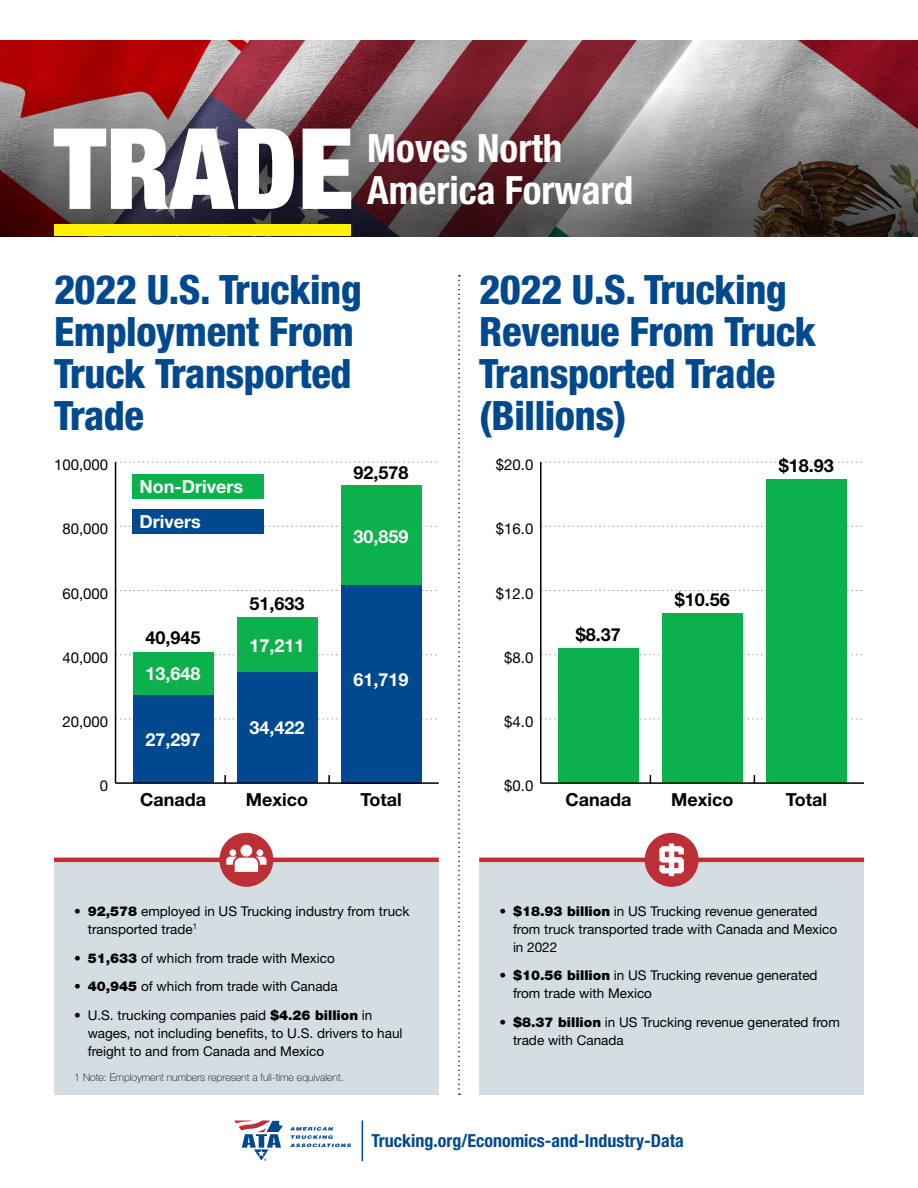
<style>
.page{position:relative;width:918px;height:1188px;background:#fff}
.page>*{position:absolute;margin:0;border:0;box-sizing:border-box;transform-origin:0 0}
.t1{font:900 condensed 112.5px "Helvetica Neue LT Std";color:#fff}
.t2{font:800 condensed 40.5px/42px "Helvetica Neue LT Std";letter-spacing:-.01em;color:#00498f}
.t3{font:700 condensed 39px "Helvetica Neue LT Std";color:#fff}
.t4{font:700 18px "Helvetica Neue";color:#000}
.t5{font:700 18px/35.4px "Helvetica Neue";color:#fff}
.t6{font:700 condensed 18px "Helvetica Neue LT Std";color:#00498f}
.t7{font:15px "Helvetica Neue";color:#000}
.t8{font:13.5px/18px "Helvetica Neue LT Std";color:#000}
.t9{font:100 10.5px "Helvetica Neue LT Std";color:#000}
.s1{font-weight:900}
</style>
<div class="page">
<div style="left:54px;top:860px;width:385px;height:234px;background:#d4dde2"></div>
<hr style="left:54px;top:858px;width:385px;height:4px;background:#bd2f37">
<div style="left:219px;top:833px;width:54px;height:54px;background:#bd2f37;border-radius:50%"></div>
<div style="left:257px;top:849px;width:6px;height:7px;background:#fff;border-radius:50%"></div>
<div style="left:230px;top:849px;width:6px;height:7px;background:#fff;border-radius:50%"></div>
<svg style="left:226px;top:857px;width:40px;height:15px"></svg>
<div style="left:240px;top:845px;width:12px;height:12px;background:#fff;border-radius:50%"></div>
<img style="left:0;top:41px;width:918px;height:28px">
<svg style="left:0;top:69px;width:918px;height:167px;background:#725b5e"></svg>
<div style="left:54px;top:225px;width:296px;height:11px;background:#fff200"></div>
<svg style="left:290px;top:1127px;width:61px;height:20px"></svg>
<svg style="left:234px;top:1121px;width:49px;height:40px"></svg>
<hr style="left:362px;top:1120px;width:1px;height:41px;background:#00498f">
<svg style="left:458px;top:275px;width:2px;height:820px"></svg>
<div style="left:479px;top:860px;width:385px;height:234px;background:#d4dde2"></div>
<hr style="left:479px;top:858px;width:385px;height:4px;background:#bd2f37">
<div style="left:645px;top:833px;width:54px;height:54px;background:#bd2f37;border-radius:50%"></div>
<svg style="left:659px;top:843px;width:25px;height:33px"></svg>
<svg style="left:116px;top:719px;width:321px;height:1px"></svg>
<svg style="left:116px;top:654px;width:321px;height:1px"></svg>
<svg style="left:116px;top:590px;width:321px;height:1px"></svg>
<svg style="left:116px;top:526px;width:321px;height:1px"></svg>
<svg style="left:116px;top:462px;width:321px;height:1px"></svg>
<div style="left:133px;top:652px;width:81px;height:43px;background:#0db14b"></div>
<div style="left:237px;top:617px;width:81px;height:56px;background:#0db14b"></div>
<div style="left:341px;top:486px;width:81px;height:99px;background:#0db14b"></div>
<div style="left:133px;top:695px;width:81px;height:88px;background:#00498f"></div>
<div style="left:237px;top:673px;width:81px;height:110px;background:#00498f"></div>
<div style="left:341px;top:585px;width:81px;height:198px;background:#00498f"></div>
<div style="left:133px;top:474px;width:131px;height:24px;background:#0db14b"></div>
<div style="left:133px;top:509px;width:131px;height:25px;background:#00498f"></div>
<hr style="left:115px;top:462px;width:1px;height:321px;background:#000">
<hr style="left:116px;top:782px;width:323px;height:2px;background:#000">
<svg style="left:224px;top:775px;width:2px;height:7px"></svg>
<svg style="left:328px;top:775px;width:2px;height:7px"></svg>
<svg style="left:542px;top:590px;width:320px;height:1px"></svg>
<svg style="left:542px;top:526px;width:320px;height:1px"></svg>
<svg style="left:542px;top:719px;width:320px;height:1px"></svg>
<svg style="left:542px;top:654px;width:320px;height:1px"></svg>
<svg style="left:542px;top:462px;width:320px;height:1px"></svg>
<div style="left:558px;top:649px;width:81px;height:134px;background:#0db14b"></div>
<div style="left:662px;top:614px;width:81px;height:169px;background:#0db14b"></div>
<div style="left:766px;top:479px;width:81px;height:304px;background:#0db14b"></div>
<hr style="left:540px;top:462px;width:2px;height:321px;background:#000">
<hr style="left:541px;top:782px;width:323px;height:2px;background:#000">
<h1 class="t1" style="left:54px;top:102px;width:301px">TRADE</h1>
<h3 class="t3" style="left:367px;top:125px;width:197px">Moves North</h3>
<h3 class="t3" style="left:367px;top:167px;width:267px">America Forward</h3>
<h2 class="t2" style="left:54px;top:268px;width:309px">2022 U.S. Trucking<br>Employment From<br>Truck Transported<br>Trade</h2>
<p class="t7" style="left:54px;top:454px;width:56px">100,000</p>
<p class="t7" style="left:62px;top:518px;width:47px">80,000</p>
<p class="t7" style="left:62px;top:582px;width:47px">60,000</p>
<p class="t7" style="left:62px;top:647px;width:47px">40,000</p>
<p class="t7" style="left:62px;top:711px;width:47px">20,000</p>
<p class="t7" style="left:100px;top:775px;width:10px">0</p>
<h3 class="t5" style="left:139px;top:469px;width:105px">Non-Drivers<br>Drivers</h3>
<h3 class="t4" style="left:146px;top:624px;width:57px">40,945</h3>
<h3 class="t5" style="left:146px;top:657px;width:57px">13,648</h3>
<h3 class="t5" style="left:146px;top:722px;width:57px">27,297</h3>
<h3 class="t4" style="left:250px;top:589px;width:57px">51,633</h3>
<h3 class="t5" style="left:250px;top:629px;width:57px">17,211</h3>
<h3 class="t5" style="left:250px;top:710px;width:57px">34,422</h3>
<h3 class="t4" style="left:354px;top:458px;width:57px">92,578</h3>
<h3 class="t5" style="left:354px;top:519px;width:57px">30,859</h3>
<h3 class="t5" style="left:354px;top:663px;width:57px">61,719</h3>
<h3 class="t4" style="left:140px;top:785px;width:68px">Canada</h3>
<h3 class="t4" style="left:246px;top:785px;width:64px">Mexico</h3>
<h3 class="t4" style="left:360px;top:785px;width:43px">Total</h3>
<p class="t8" style="left:88px;top:902px;width:323px;text-indent:-14px">• <span class="s1">92,578</span> employed in US Trucking industry from truck transported trade<sup>1</sup></p>
<p class="t8" style="left:74px;top:948px;width:262px">• <span class="s1">51,633</span> of which from trade with Mexico</p>
<p class="t8" style="left:74px;top:977px;width:265px">• <span class="s1">40,945</span> of which from trade with Canada</p>
<p class="t8" style="left:88px;top:1006px;width:316px;text-indent:-14px">• U.S. trucking companies paid <span class="s1">$4.26 billion</span> in wages, not including benefits, to U.S. drivers to haul freight to and from Canada and Mexico</p>
<p class="t9" style="left:74px;top:1071px;width:271px">1 Note: Employment numbers represent a full-time equivalent.</p>
<h2 class="t2" style="left:479px;top:268px;width:338px">2022 U.S. Trucking<br>Revenue From Truck<br>Transported Trade (Billions)</h2>
<p class="t7" style="left:496px;top:454px;width:39px">$20.0</p>
<p class="t7" style="left:496px;top:518px;width:39px">$16.0</p>
<p class="t7" style="left:496px;top:582px;width:39px">$12.0</p>
<p class="t7" style="left:504px;top:647px;width:31px">$8.0</p>
<p class="t7" style="left:504px;top:711px;width:31px">$4.0</p>
<p class="t7" style="left:504px;top:775px;width:31px">$0.0</p>
<h3 class="t4" style="left:576px;top:621px;width:47px">$8.37</h3>
<h3 class="t4" style="left:675px;top:586px;width:57px">$10.56</h3>
<h3 class="t4" style="left:779px;top:451px;width:57px">$18.93</h3>
<h3 class="t4" style="left:565px;top:785px;width:68px">Canada</h3>
<h3 class="t4" style="left:671px;top:785px;width:64px">Mexico</h3>
<h3 class="t4" style="left:786px;top:785px;width:43px">Total</h3>
<p class="t8" style="left:513px;top:902px;width:326px;text-indent:-14px">• <span class="s1">$18.93 billion</span> in US Trucking revenue generated from truck transported trade with Canada and Mexico in 2022</p>
<p class="t8" style="left:513px;top:966px;width:306px;text-indent:-14px">• <span class="s1">$10.56 billion</span> in US Trucking revenue generated from trade with Mexico</p>
<p class="t8" style="left:513px;top:1013px;width:328px;text-indent:-14px">• <span class="s1">$8.37 billion</span> in US Trucking revenue generated from trade with Canada</p>
<h3 class="t6" style="left:372px;top:1130px;width:314px">Trucking.org/Economics-and-Industry-Data</h3>
</div>
